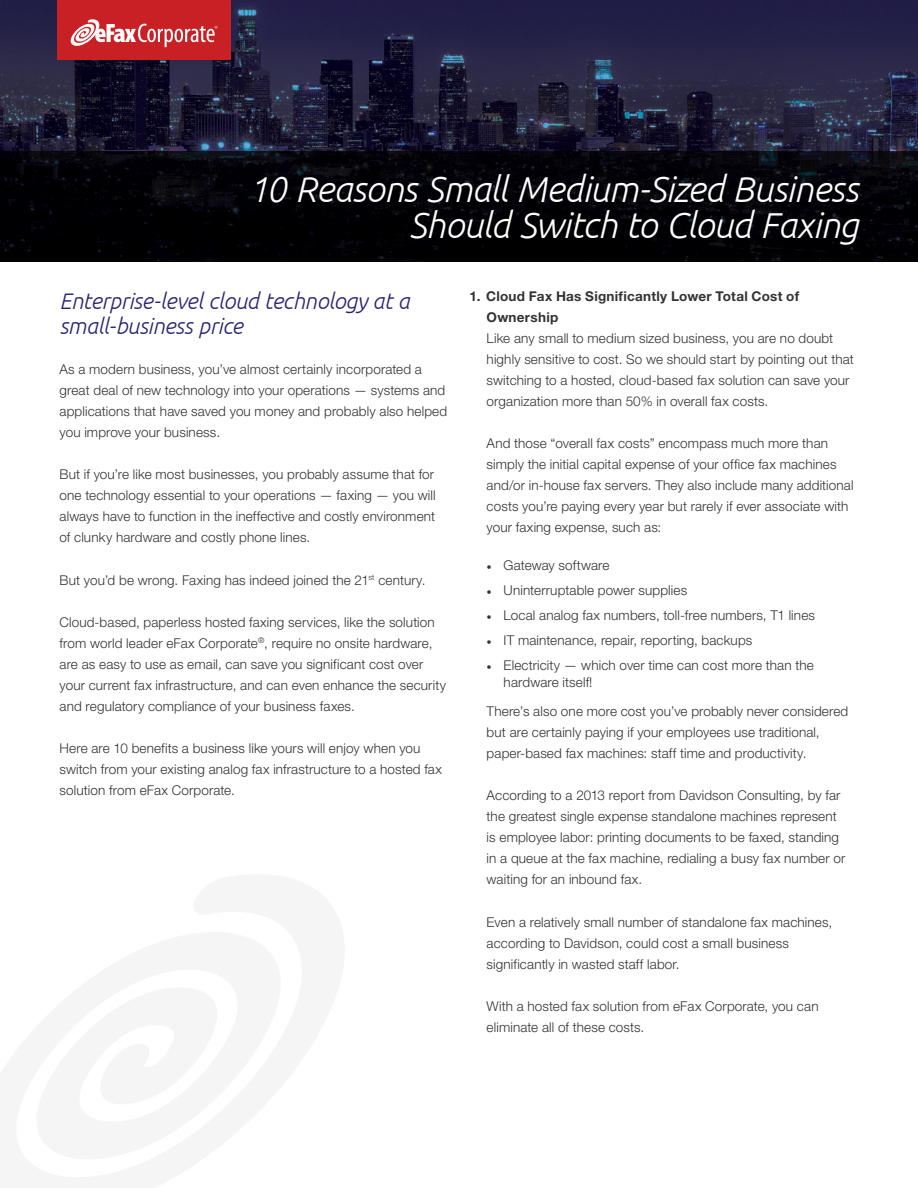
<style>
.page{position:relative;width:918px;height:1188px;background:#fff}
.page>*{position:absolute;margin:0;border:0;box-sizing:border-box;transform-origin:0 0}
.t1{font:italic 300 36px/36px "Ubuntu";letter-spacing:-.015em;color:#fff;text-align:right}
.t2{font:italic 300 22.5px/25.5px "Ubuntu";letter-spacing:-.01em;color:#292570}
.t3{font:300 13.5px/21px "Helvetica Neue LT Std";letter-spacing:.01em;color:#323332}
.t4{font:700 13.5px/21px "Helvetica Neue LT Std";letter-spacing:.02em;color:#323332}
.s1{font-family:"Minion Pro";font-weight:400}
</style>
<div class="page">
<img style="left:0;top:0;width:918px;height:151px">
<svg style="left:0;top:151px;width:918px;height:111px;background:#020206"></svg>
<div style="left:57px;top:0;width:174px;height:60px;background:#c92026"></div>
<svg style="left:71px;top:19px;width:146px;height:28px"></svg>
<h1 class="t1" style="left:248px;top:171px;width:612px">10 Reasons Small Medium-Sized Business<br>Should Switch to Cloud Faxing</h1>
<h2 class="t2" style="left:60px;top:288px;width:351px">Enterprise-level cloud technology at a small-business price</h2>
<p class="t4" style="left:487px;top:285px;width:314px;text-indent:-17px">1. Cloud Fax Has Significantly Lower Total Cost of<br>Ownership</p>
<p class="t3" style="left:487px;top:327px;width:369px">Like any small to medium sized business, you are no doubt highly sensitive to cost. So we should start by pointing out that switching to a hosted, cloud-based fax solution can save your organization more than 50% in overall fax costs.</p>
<p class="t3" style="left:487px;top:433px;width:369px">And those “overall fax costs” encompass much more than simply the initial capital expense of your office fax machines and/or in-house fax servers. They also include many additional costs you’re paying every year but rarely if ever associate with your faxing expense, such as:</p>
<p class="t3" style="left:487px;top:555px;width:124px"><span class="s1">•</span> Gateway software</p>
<p class="t3" style="left:487px;top:580px;width:202px"><span class="s1">•</span> Uninterruptable power supplies</p>
<p class="t3" style="left:487px;top:605px;width:330px"><span class="s1">•</span> Local analog fax numbers, toll-free numbers, T1 lines</p>
<p class="t3" style="left:487px;top:630px;width:267px"><span class="s1">•</span> IT maintenance, repair, reporting, backups</p>
<p class="t3" style="left:504px;top:657px;width:312px;line-height:16.5px;text-indent:-17px"><span class="s1">•</span> Electricity — which over time can cost more than the hardware itself!</p>
<p class="t3" style="left:487px;top:701px;width:363px">There’s also one more cost you’ve probably never considered but are certainly paying if your employees use traditional, paper-based fax machines: staff time and productivity.</p>
<p class="t3" style="left:487px;top:785px;width:360px">According to a 2013 report from Davidson Consulting, by far the greatest single expense standalone machines represent is employee labor: printing documents to be faxed, standing in a queue at the fax machine, redialing a busy fax number or waiting for an inbound fax.</p>
<p class="t3" style="left:487px;top:911px;width:347px">Even a relatively small number of standalone fax machines, according to Davidson, could cost a small business significantly in wasted staff labor.</p>
<p class="t3" style="left:487px;top:995px;width:333px">With a hosted fax solution from eFax Corporate, you can eliminate all of these costs.</p>
<p class="t3" style="left:60px;top:358px;width:389px">As a modern business, you’ve almost certainly incorporated a great deal of new technology into your operations — systems and applications that have saved you money and probably also helped you improve your business.</p>
<p class="t3" style="left:60px;top:464px;width:378px;text-align:justify">But if you’re like most businesses, you probably assume that for one technology essential to your operations — faxing — you will always have to function in the ineffective and costly environment of clunky hardware and costly phone lines.</p>
<p class="t3" style="left:60px;top:569px;width:367px">But you’d be wrong. Faxing has indeed joined the 21<sup>st</sup> century.</p>
<p class="t3" style="left:60px;top:611px;width:388px">Cloud-based, paperless hosted faxing services, like the solution from world leader eFax Corporate<sup>®</sup>, require no onsite hardware, are as easy to use as email, can save you significant cost over your current fax infrastructure, and can even enhance the security and regulatory compliance of your business faxes.</p>
<p class="t3" style="left:60px;top:738px;width:384px">Here are 10 benefits a business like yours will enjoy when you switch from your existing analog fax infrastructure to a hosted fax solution from eFax Corporate.</p>
</div>
